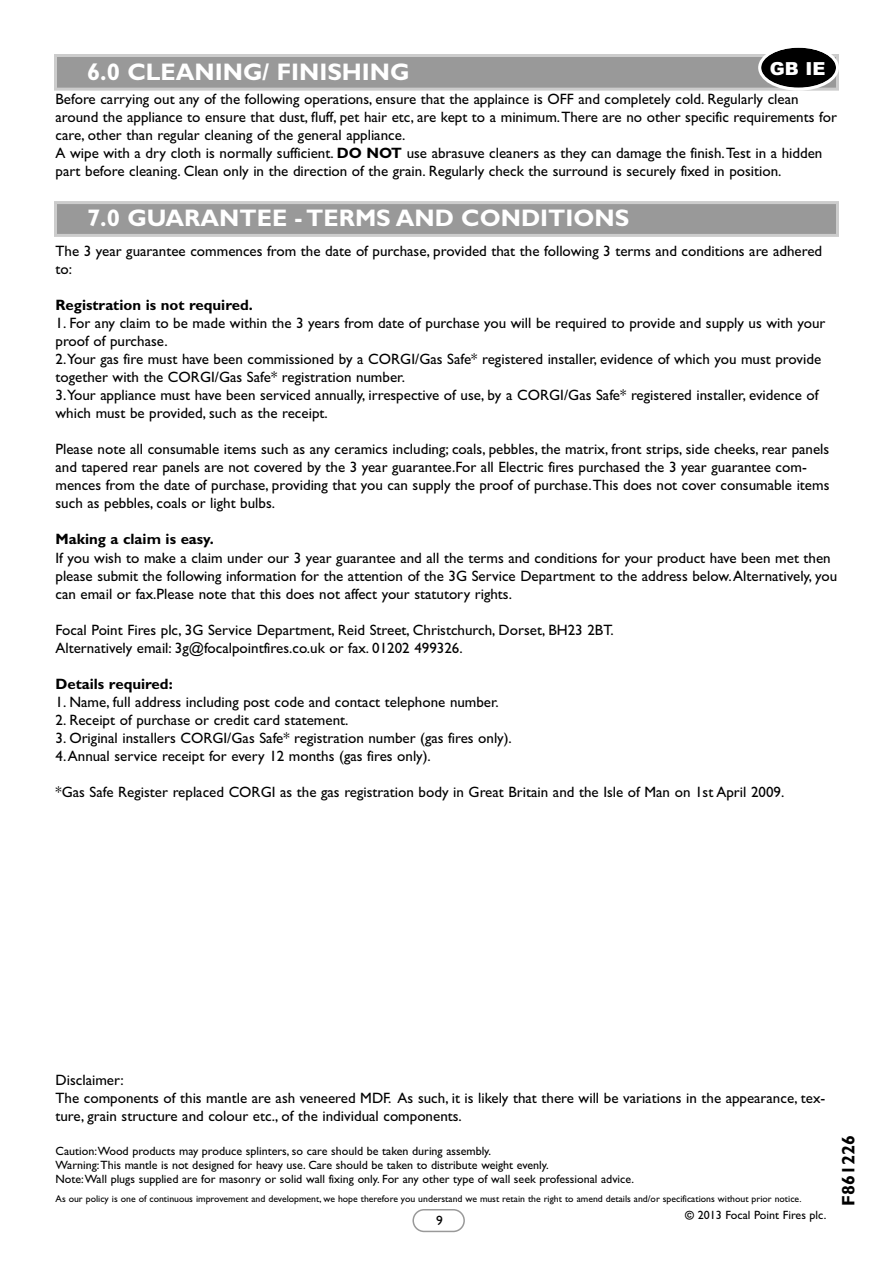
<style>
.page{position:relative;width:893px;height:1263px;background:#fff}
.page>*{position:absolute;margin:0;border:0;box-sizing:border-box;transform-origin:0 0}
.t1{font:700 24px "Gill Sans";color:#fff}
.t2{font:700 18px "Gill Sans";color:#000}
.t3{font:900 18px "Arial";color:#fff}
.t4{font:15px/18px "Gill Sans";color:#000}
.t5{font:700 15px "Gill Sans";color:#000}
.t6{font:13.5px "Gill Sans";color:#000}
.t7{font:12px/14.4px "Gill Sans";color:#000}
.t8{font:9.75px "Gill Sans";color:#000}
.s1{font-weight:700}
</style>
<div class="page">
<svg style="left:412px;top:1209px;width:53px;height:23px"></svg>
<div style="left:57px;top:57px;width:779px;height:31px;background:#999"></div>
<div style="left:54px;top:54px;width:785px;height:37px;border:3px solid #ccc"></div>
<svg style="left:758px;top:47px;width:81px;height:44px"></svg>
<div style="left:57px;top:204px;width:779px;height:30px;background:#999"></div>
<div style="left:54px;top:201px;width:785px;height:36px;border:3px solid #ccc"></div>
<h1 class="t1" style="left:87px;top:57px;width:324px">6.0 CLEANING/ FINISHING</h1>
<p class="t3" style="left:770px;top:58px;width:57px">GB IE</p>
<p class="t4" style="left:55px;top:90px;width:783px">Before carrying out any of the following operations, ensure that the applaince is OFF and completely cold. Regularly clean around the appliance to ensure that dust, fluff, pet hair etc, are kept to a minimum.There are no other specific requirements for care, other than regular cleaning of the general appliance.<br>A wipe with a dry cloth is normally sufficient. <span class="s1">DO NOT</span> use abrasuve cleaners as they can damage the finish.Test in a hidden part before cleaning. Clean only in the direction of the grain. Regularly check the surround is securely fixed in position.</p>
<h1 class="t1" style="left:87px;top:204px;width:544px">7.0 GUARANTEE - TERMS AND CONDITIONS</h1>
<p class="t4" style="left:55px;top:242px;width:768px">The 3 year guarantee commences from the date of purchase, provided that the following 3 terms and conditions are adhered to:</p>
<p class="t5" style="left:55px;top:296px;width:199px">Registration is not required.</p>
<p class="t4" style="left:55px;top:314px;width:771px">1. For any claim to be made within the 3 years from date of purchase you will be required to provide and supply us with your proof of purchase.<br>2.Your gas fire must have been commissioned by a CORGI/Gas Safe* registered installer, evidence of which you must provide together with the CORGI/Gas Safe* registration number.<br>3.Your appliance must have been serviced annually, irrespective of use, by a CORGI/Gas Safe* registered installer, evidence of which must be provided, such as the receipt.</p>
<p class="t4" style="left:55px;top:440px;width:775px">Please note all consumable items such as any ceramics including; coals, pebbles, the matrix, front strips, side cheeks, rear panels and tapered rear panels are not covered by the 3 year guarantee.For all Electric fires purchased the 3 year guarantee com&shy;mences from the date of purchase, providing that you can supply the proof of purchase.This does not cover consumable items such as pebbles, coals or light bulbs.</p>
<p class="t5" style="left:55px;top:530px;width:160px">Making a claim is easy.</p>
<p class="t4" style="left:55px;top:548px;width:783px">If you wish to make a claim under our 3 year guarantee and all the terms and conditions for your product have been met then please submit the following information for the attention of the 3G Service Department to the address below.Alternatively, you can email or fax.Please note that this does not affect your statutory rights.</p>
<p class="t4" style="left:55px;top:620px;width:560px">Focal Point Fires plc, 3G Service Department, Reid Street, Christchurch, Dorset, BH23 2BT.<br>Alternatively email: 3g@focalpointfires.co.uk or fax. 01202 499326.</p>
<p class="t5" style="left:55px;top:674px;width:119px">Details required:</p>
<p class="t4" style="left:55px;top:692px;width:445px">1. Name, full address including post code and contact telephone number.</p>
<p class="t4" style="left:55px;top:710px;width:294px">2. Receipt of purchase or credit card statement.</p>
<p class="t4" style="left:55px;top:728px;width:458px">3. Original installers CORGI/Gas Safe* registration number (gas fires only).<br>4.Annual service receipt for every 12 months (gas fires only).</p>
<p class="t4" style="left:55px;top:782px;width:730px">*Gas Safe Register replaced CORGI as the gas registration body in Great Britain and the Isle of Man on 1st April 2009.</p>
<p class="t4" style="left:55px;top:1070px;width:771px">Disclaimer:<br>The components of this mantle are ash veneered MDF. As such, it is likely that there will be variations in the appearance, tex&shy;ture, grain structure and colour etc., of the individual components.</p>
<p class="t7" style="left:56px;top:1143px;width:580px">Caution:Wood products may produce splinters, so care should be taken during assembly.<br>Warning:This mantle is not designed for heavy use. Care should be taken to distribute weight evenly.<br>Note:Wall plugs supplied are for masonry or solid wall fixing only. For any other type of wall seek professional advice.</p>
<p class="t8" style="left:56px;top:1193px;width:748px">As our policy is one of continuous improvement and development, we hope therefore you understand we must retain the right to amend details and/or specifications without prior notice.</p>
<p class="t6" style="left:436px;top:1212px;width:8px">9</p>
<p class="t7" style="left:685px;top:1207px;width:143px"><span class="s1">©</span> 2013 Focal Point Fires plc.</p>
<p class="t2" style="left:838px;top:1206px;width:72px;rotate:-90deg">F861226</p>
</div>
